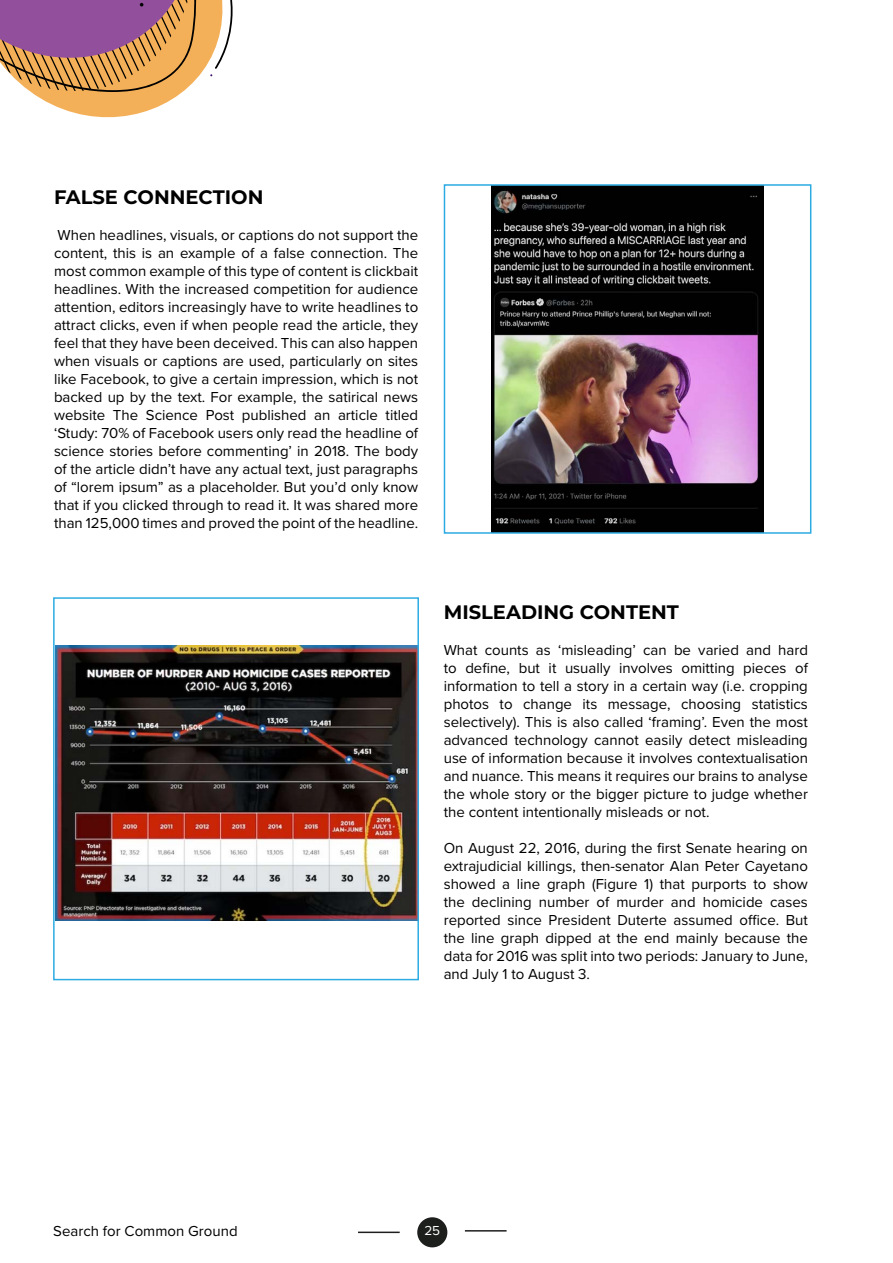
<style>
.page{position:relative;width:893px;height:1263px;background:#fff}
.page>*{position:absolute;margin:0;border:0;box-sizing:border-box;transform-origin:0 0}
.t1{font:700 19.5px "Montserrat";color:#000}
.t2{font:15px/18px "Proxima Nova";color:#000;text-align:justify}
.t3{font:13.5px "Proxima Nova";color:#fff}
</style>
<div class="page">
<div style="left:417px;top:1217px;width:30px;height:30px;background:#1d1f1d;border-radius:50%"></div>
<hr style="left:358px;top:1231px;width:42px;height:2px;background:#1d1f1d">
<hr style="left:465px;top:1230px;width:42px;height:1px;background:#1d1f1d">
<svg style="left:0;top:0;width:233px;height:118px"></svg>
<img style="left:491px;top:187px;width:273px;height:344px">
<div style="left:444px;top:184px;width:367px;height:350px;border:2px solid #2babe2"></div>
<img style="left:56px;top:645px;width:360px;height:275px">
<div style="left:53px;top:597px;width:366px;height:383px;border:2px solid #2babe2"></div>
<h1 class="t1" style="left:54px;top:183px;width:211px">FALSE CONNECTION</h1>
<p class="t2" style="left:54px;top:225px;width:366px">When headlines, visuals, or captions do not support the content, this is an example of a false connection. The most common example of this type of content is clickbait headlines. With the increased competition for audience attention, editors increasingly have to write headlines to attract clicks, even if when people read the article, they feel that they have been deceived. This can also happen when visuals or captions are used, particularly on sites like Facebook, to give a certain impression, which is not backed up by the text. For example, the satirical news website The Science Post published an article titled ‘Study: 70% of Facebook users only read the headline of science stories before commenting’ in 2018. The body of the article didn’t have any actual text, just paragraphs of “lorem ipsum” as a placeholder. But you’d only know that if you clicked through to read it. It was shared more than 125,000 times and proved the point of the headline.</p>
<h1 class="t1" style="left:444px;top:598px;width:237px">MISLEADING CONTENT</h1>
<p class="t2" style="left:444px;top:640px;width:366px">What counts as ‘misleading’ can be varied and hard to define, but it usually involves omitting pieces of information to tell a story in a certain way (i.e. cropping photos to change its message, choosing statistics selectively). This is also called ‘framing’. Even the most advanced technology cannot easily detect misleading use of information because it involves contextualisation and nuance. This means it requires our brains to analyse the whole story or the bigger picture to judge whether the content intentionally misleads or not.</p>
<p class="t2" style="left:444px;top:838px;width:366px">On August 22, 2016, during the first Senate hearing on extrajudicial killings, then-senator Alan Peter Cayetano showed a line graph (Figure 1) that purports to show the declining number of murder and homicide cases reported since President Duterte assumed office. But the line graph dipped at the end mainly because the data for 2016 was split into two periods: January to June, and July 1 to August 3.</p>
<p class="t2" style="left:53px;top:1221px;width:186px">Search for Common Ground</p>
<p class="t3" style="left:424px;top:1220px;width:17px">25</p>
</div>
